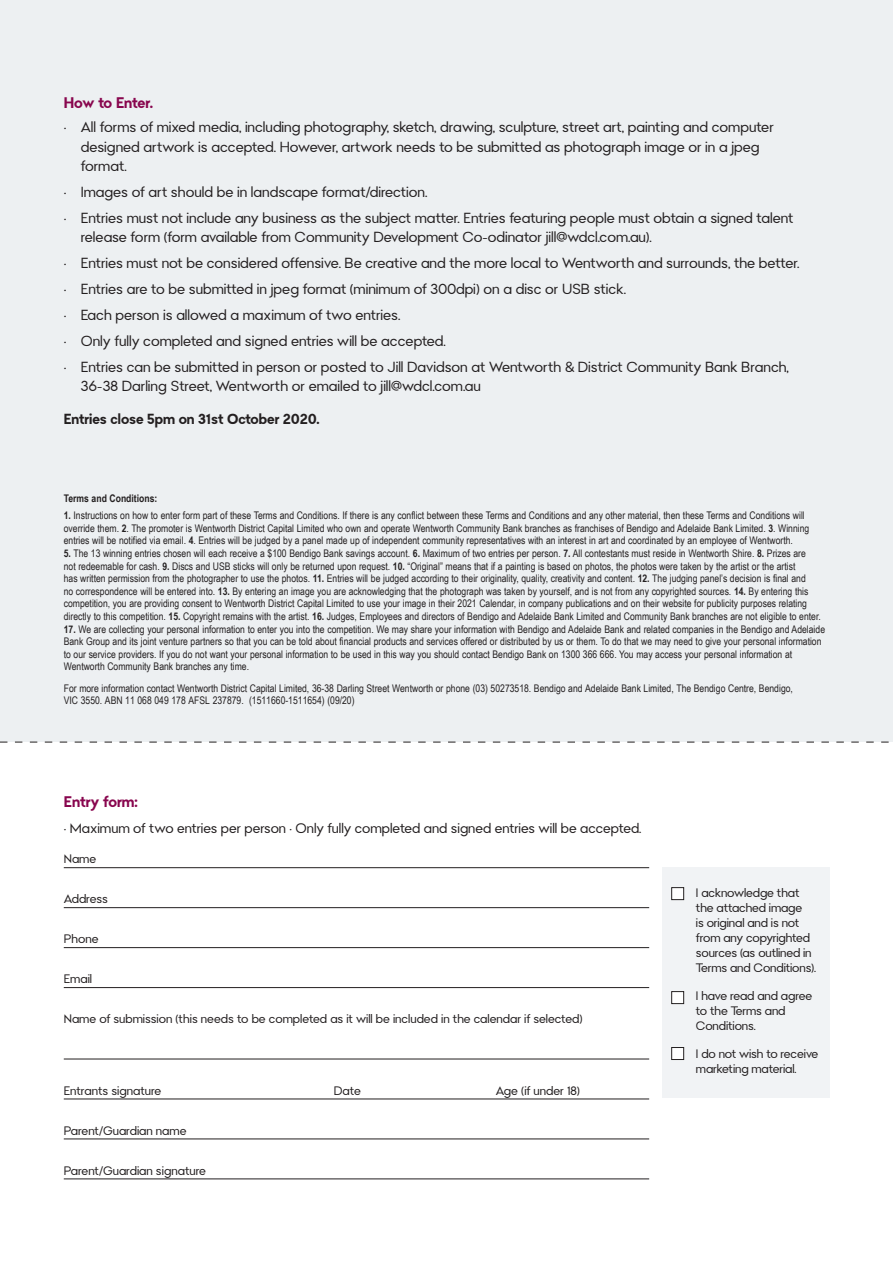
<style>
.page{position:relative;width:893px;height:1263px;background:#fff}
.page>*{position:absolute;margin:0;border:0;box-sizing:border-box;transform-origin:0 0}
._4_Bigger_text_-_bla{font:700 15px "Bendigo Sans";color:#88064e}
.t1{font:14.25px/19.5px "Bendigo Sans";color:#231f20}
._4_Bigger_text_-_bla-2{font:700 14.25px "Bendigo Sans";color:#231f20}
.t2{font:13.5px "Bendigo Sans";color:#231f20}
.t3{font:12px/15px "Bendigo Sans";letter-spacing:-.01em;color:#231f20}
.t4{font:10.5px/12.6px "Arial Narrow";color:#231f20}
.t5{font:700 10.5px "Arial Narrow";color:#231f20}
.s1{font-weight:700}
</style>
<div class="page">
<div style="left:662px;top:867px;width:167px;height:231px;background:#ebeff1"></div>
<div style="left:672px;top:888px;width:12px;height:12px;background:#fff"></div>
<div style="left:671px;top:887px;width:13px;height:13px;border:1px solid #231f20"></div>
<div style="left:672px;top:991px;width:12px;height:12px;background:#fff"></div>
<div style="left:671px;top:991px;width:13px;height:13px;border:1px solid #231f20"></div>
<div style="left:672px;top:1047px;width:12px;height:12px;background:#fff"></div>
<div style="left:671px;top:1047px;width:13px;height:13px;border:1px solid #231f20"></div>
<hr style="left:64px;top:867px;width:585px;height:1px;background:#231f20">
<hr style="left:64px;top:907px;width:585px;height:1px;background:#231f20">
<hr style="left:64px;top:947px;width:585px;height:1px;background:#231f20">
<hr style="left:64px;top:987px;width:585px;height:1px;background:#231f20">
<hr style="left:64px;top:1059px;width:585px;height:1px;background:#231f20">
<hr style="left:64px;top:1099px;width:585px;height:1px;background:#231f20">
<hr style="left:64px;top:1139px;width:585px;height:1px;background:#231f20">
<hr style="left:64px;top:1178px;width:585px;height:1px;background:#231f20">
<div style="left:0;top:0;width:893px;height:742px;background:#ebeff1"></div>
<svg style="left:0;top:742px;width:889px;height:1px"></svg>
<p class="_4_Bigger_text_-_bla" style="left:64px;top:94px;width:91px">How to Enter.</p>
<p class="t1" style="left:81px;top:117px;width:694px;text-indent:-17px">• All forms of mixed media, including photography, sketch, drawing, sculpture, street art, painting and computer designed artwork is accepted. However, artwork needs to be submitted as photograph image or in a jpeg format.</p>
<p class="t1" style="left:64px;top:182px;width:365px">• Images of art should be in landscape format/direction.</p>
<p class="t1" style="left:81px;top:208px;width:714px;text-indent:-17px">• Entries must not include any business as the subject matter. Entries featuring people must obtain a signed talent release form (form available from Community Development Co-odinator jill@wdcl.com.au).</p>
<p class="t1" style="left:64px;top:253px;width:737px">• Entries must not be considered offensive. Be creative and the more local to Wentworth and surrounds, the better.</p>
<p class="t1" style="left:64px;top:279px;width:564px">• Entries are to be submitted in jpeg format (minimum of 300dpi) on a disc or USB stick.</p>
<p class="t1" style="left:64px;top:305px;width:338px">• Each person is allowed a maximum of two entries.</p>
<p class="t1" style="left:64px;top:331px;width:384px">• Only fully completed and signed entries will be accepted.</p>
<p class="t1" style="left:81px;top:357px;width:710px;text-indent:-17px">• Entries can be submitted in person or posted to Jill Davidson at Wentworth &amp; District Community Bank Branch,<br>36-38 Darling Street, Wentworth or emailed to jill@wdcl.com.au</p>
<p class="_4_Bigger_text_-_bla-2" style="left:64px;top:410px;width:257px">Entries close 5pm on 31st October 2020.</p>
<p class="t5" style="left:64px;top:491px;width:95px">Terms and Conditions:</p>
<p class="t4" style="left:64px;top:509px;width:747px"><span class="s1">1.</span> Instructions on how to enter form part of these Terms and Conditions. If there is any conflict between these Terms and Conditions and any other material, then these Terms and Conditions will override them. <span class="s1">2</span>. The promoter is Wentworth District Capital Limited who own and operate Wentworth Community Bank branches as franchises of Bendigo and Adelaide Bank Limited. <span class="s1">3</span>. Winning entries will be notified via email. <span class="s1">4</span>. Entries will be judged by a panel made up of independent community representatives with an interest in art and coordinated by an employee of Wentworth.</p>
<p class="t4" style="left:64px;top:547px;width:759px"><span class="s1">5.</span> The 13 winning entries chosen will each receive a $100 Bendigo Bank savings account. <span class="s1">6.</span> Maximum of two entries per person. <span class="s1">7.</span> All contestants must reside in Wentworth Shire. <span class="s1">8.</span> Prizes are<br>not redeemable for cash. <span class="s1">9.</span> Discs and USB sticks will only be returned upon request. <span class="s1">10.</span> “Original” means that if a painting is based on photos, the photos were taken by the artist or the artist<br>has written permission from the photographer to use the photos. <span class="s1">11.</span> Entries will be judged according to their originality, quality, creativity and content. <span class="s1">12.</span> The judging panel’s decision is final and<br>no correspondence will be entered into. <span class="s1">13.</span> By entering an image you are acknowledging that the photograph was taken by yourself, and is not from any copyrighted sources. <span class="s1">14.</span> By entering this competition, you are providing consent to Wentworth District Capital Limited to use your image in their 2021 Calendar, in company publications and on their website for publicity purposes relating directly to this competition. <span class="s1">15.</span> Copyright remains with the artist. <span class="s1">16.</span> Judges, Employees and directors of Bendigo and Adelaide Bank Limited and Community Bank branches are not eligible to enter.</p>
<p class="t4" style="left:64px;top:622px;width:763px"><span class="s1">17.</span> We are collecting your personal information to enter you into the competition. We may share your information with Bendigo and Adelaide Bank and related companies in the Bendigo and Adelaide Bank Group and its joint venture partners so that you can be told about financial products and services offered or distributed by us or them. To do that we may need to give your personal information to our service providers. If you do not want your personal information to be used in this way you should contact Bendigo Bank on 1300 366 666. You may access your personal information at Wentworth Community Bank branches any time.</p>
<p class="t4" style="left:64px;top:681px;width:731px">For more information contact Wentworth District Capital Limited, 36-38 Darling Street Wentworth or phone (03) 50273518. Bendigo and Adelaide Bank Limited, The Bendigo Centre, Bendigo,<br>VIC 3550. ABN 11 068 049 178 AFSL 237879. (1511660-1511654) (09/20)</p>
<p class="_4_Bigger_text_-_bla" style="left:64px;top:792px;width:75px">Entry form:</p>
<p class="t2" style="left:64px;top:820px;width:579px">• Maximum of two entries per person • Only fully completed and signed entries will be accepted.</p>
<p class="t3" style="left:64px;top:851px;width:34px">Name</p>
<p class="t3" style="left:64px;top:891px;width:46px">Address</p>
<p class="t3" style="left:64px;top:931px;width:36px">Phone</p>
<p class="t3" style="left:64px;top:971px;width:30px">Email</p>
<p class="t3" style="left:64px;top:1011px;width:520px">Name of submission (this needs to be completed as it will be included in the calendar if selected)</p>
<p class="t3" style="left:64px;top:1083px;width:99px">Entrants signature</p>
<p class="t3" style="left:334px;top:1083px;width:29px">Date</p>
<p class="t3" style="left:496px;top:1083px;width:86px">Age (if under 18)</p>
<p class="t3" style="left:64px;top:1123px;width:124px">Parent/Guardian name</p>
<p class="t3" style="left:64px;top:1163px;width:144px">Parent/Guardian signature</p>
<p class="t3" style="left:696px;top:885px;width:122px">I acknowledge that the attached image<br>is original and is not from any copyrighted sources (as outlined in<br>Terms and Conditions).</p>
<p class="t3" style="left:696px;top:988px;width:118px">I have read and agree to the Terms and<br>Conditions.</p>
<p class="t3" style="left:696px;top:1046px;width:124px">I do not wish to receive marketing material.</p>
</div>
